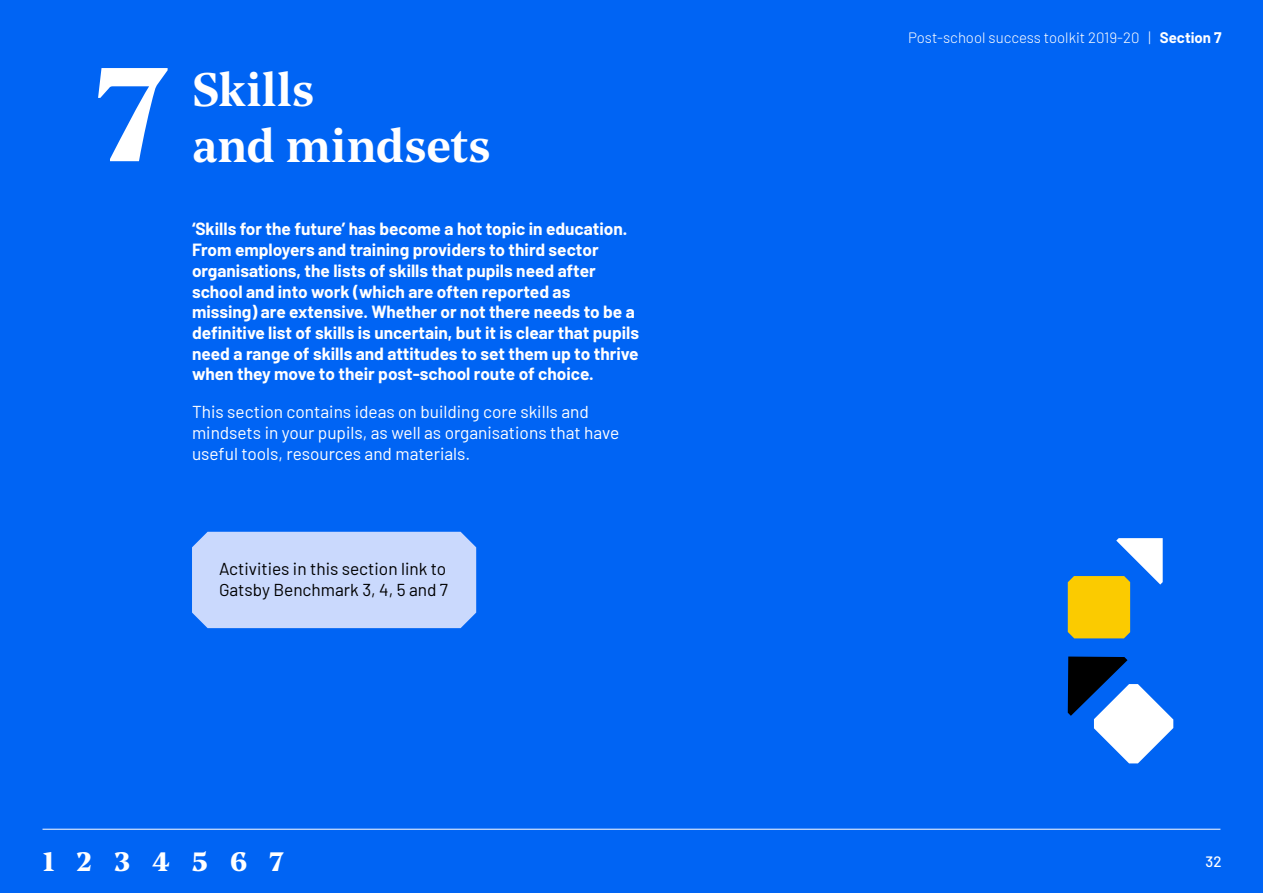
<style>
.page{position:relative;width:1263px;height:893px;background:#0064f4}
.page>*{position:absolute;margin:0;border:0;box-sizing:border-box;transform-origin:0 0}
.t1{font:600 172.5px "Noe Text";color:#fff}
.t2{font:600 46.5px/55.8px "Noe Text";letter-spacing:-.005em;color:#fff}
.t3{font:600 34.5px "Noe Text";color:#fff}
.t4{font:700 17.25px/20.7px "Barlow";color:#fff}
.t5{font:17.25px/20.7px "Barlow";color:#fff}
.t6{font:17.25px/20.7px "Barlow";color:#000}
.t7{font:300 15px "Barlow";color:#fff}
.t8{font:500 15px "Barlow";color:#fff}
.s1{font-weight:700}
</style>
<div class="page">
<div style="left:192px;top:532px;width:284px;height:96px;background:#cad9fd"></div>
<hr style="left:43px;top:829px;width:1177px;height:1px;background:#fff">
<svg style="left:1068px;top:656px;width:105px;height:107px"></svg>
<svg style="left:1068px;top:538px;width:95px;height:100px"></svg>
<h1 class="t1" style="left:95px;top:-28px;width:75px">7</h1>
<h2 class="t2" style="left:192px;top:60px;width:300px">Skills<br>and mindsets</h2>
<p class="t4" style="left:192px;top:218px;width:449px">‘Skills for the future’ has become a hot topic in education.<br>From employers and training providers to third sector organisations, the lists of skills that pupils need after school and into work (which are often reported as missing) are extensive. Whether or not there needs to be a definitive list of skills is uncertain, but it is clear that pupils need a range of skills and attitudes to set them up to thrive when they move to their post-school route of choice.</p>
<p class="t5" style="left:192px;top:400px;width:429px">This section contains ideas on building core skills and mindsets in your pupils, as well as organisations that have useful tools, resources and materials.</p>
<p class="t6" style="left:219px;top:557px;width:231px">Activities in this section link to<br>Gatsby Benchmark 3, 4, 5 and 7</p>
<h3 class="t3" style="left:42px;top:833px;width:243px">1234567</h3>
<p class="t7" style="left:908px;top:27px;width:315px">Post-school success toolkit 2019-20 | <span class="s1">Section 7</span></p>
<p class="t8" style="left:1205px;top:850px;width:18px">32</p>
</div>
